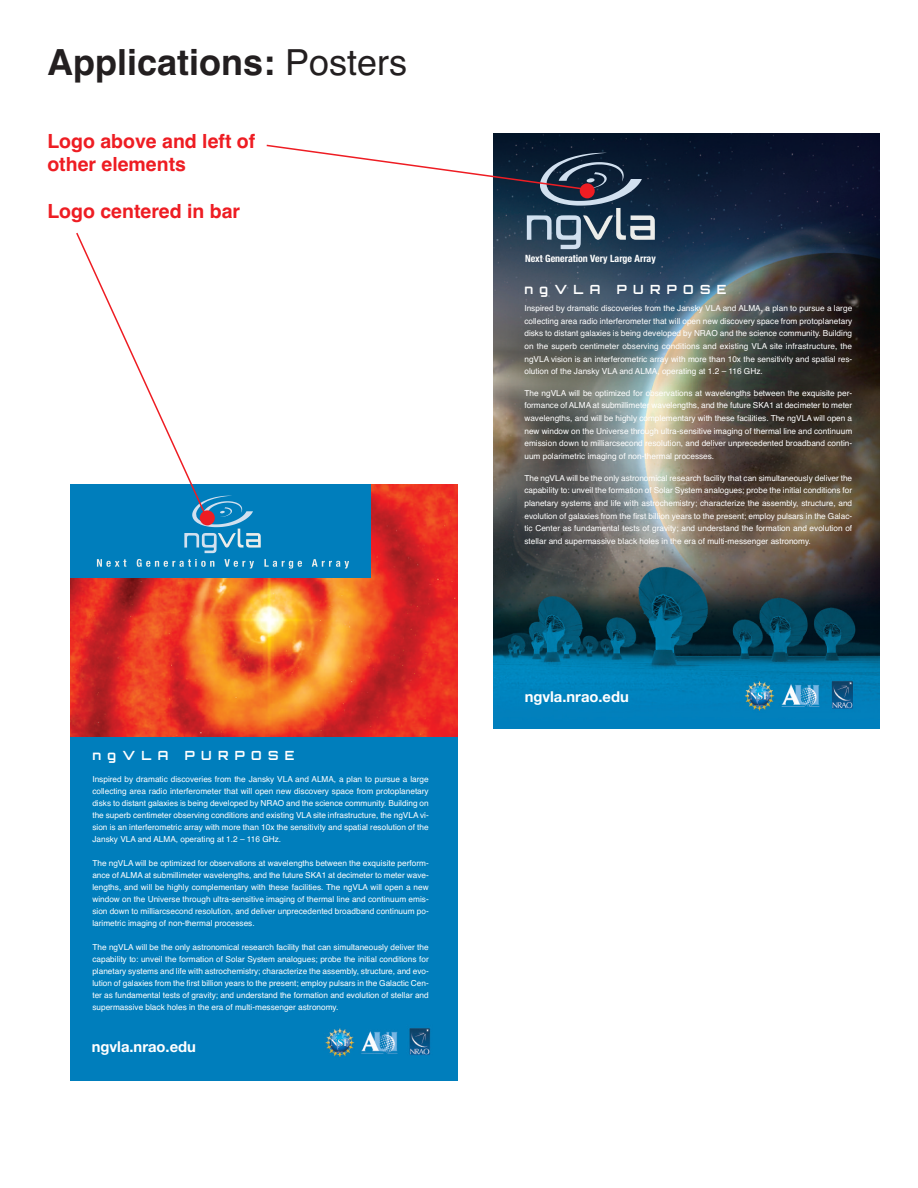
<style>
.page{position:relative;width:918px;height:1188px;background:#fff}
.page>*{position:absolute;margin:0;border:0;box-sizing:border-box;transform-origin:0 0}
.t1{font:700 36px "Helvetica";color:#231f20}
.t2{font:700 19.5px/23.4px "Helvetica";color:#ee1d23}
.t3{font:700 15px "Helvetica Neue";color:#fff}
.t4{font:700 12.6px "Orbitron";letter-spacing:.5em;color:#fff}
.t5{font:700 condensed 10.05px "Helvetica Neue";color:#fff}
.t6{font:8.25px/12.6px "Helvetica";color:#fff;text-align:justify}
.s1{font-weight:400}
</style>
<div class="page">
<div style="left:70px;top:485px;width:388px;height:596px;background:#007ebc"></div>
<img style="left:70px;top:553px;width:388px;height:183px">
<div style="left:70px;top:485px;width:300px;height:93px;background:#007ebc"></div>
<svg style="left:97px;top:559px;width:29px;height:8px"></svg>
<svg style="left:137px;top:559px;width:77px;height:8px"></svg>
<svg style="left:224px;top:559px;width:30px;height:10px"></svg>
<svg style="left:264px;top:559px;width:38px;height:10px"></svg>
<svg style="left:312px;top:559px;width:37px;height:10px"></svg>
<img style="left:494px;top:134px;width:385px;height:595px">
<svg style="left:75px;top:144px;width:580px;height:409px"></svg>
<div style="left:200px;top:510px;width:15px;height:15px;background:#ee1d23;border-radius:50%"></div>
<img style="left:325px;top:1028px;width:105px;height:30px">
<h1 class="t1" style="left:47px;top:41px;width:362px">Applications: <span class="s1">Posters</span></h1>
<h2 class="t2" style="left:47px;top:130px;width:209px">Logo above and left of other elements</h2>
<h2 class="t2" style="left:47px;top:200px;width:194px">Logo centered in bar</h2>
<h3 class="t4" style="left:93px;top:751px;width:77px">ngVLA</h3>
<h3 class="t4" style="left:185px;top:751px;width:111px">PURPOSE</h3>
<p class="t6" style="left:92px;top:773px;width:338px;line-height:12px">Inspired by dramatic discoveries from the Jansky VLA and ALMA, a plan to pursue a large collecting area radio interferometer that will open new discovery space from protoplanetary disks to distant galaxies is being developed by NRAO and the science community. Building on the superb centimeter observing conditions and existing VLA site infrastructure, the ngVLA vi&shy;sion is an interferometric array with more than 10x the sensitivity and spatial resolution of the Jansky VLA and ALMA, operating at 1.2 – 116 GHz.</p>
<p class="t6" style="left:92px;top:857px;width:338px;line-height:12px">The ngVLA will be optimized for observations at wavelengths between the exquisite perform&shy;ance of ALMA at submillimeter wavelengths, and the future SKA1 at decimeter to meter wave&shy;lengths, and will be highly complementary with these facilities. The ngVLA will open a new window on the Universe through ultra-sensitive imaging of thermal line and continuum emis&shy;sion down to milliarcsecond resolution, and deliver unprecedented broadband continuum po&shy;larimetric imaging of non-thermal processes.</p>
<p class="t6" style="left:92px;top:941px;width:338px;line-height:12px">The ngVLA will be the only astronomical research facility that can simultaneously deliver the capability to: unveil the formation of Solar System analogues; probe the initial conditions for planetary systems and life with astrochemistry; characterize the assembly, structure, and evo&shy;lution of galaxies from the first billion years to the present; employ pulsars in the Galactic Cen&shy;ter as fundamental tests of gravity; and understand the formation and evolution of stellar and supermassive black holes in the era of multi-messenger astronomy.</p>
<h3 class="t3" style="left:92px;top:1038px;width:106px">ngvla.nrao.edu</h3>
<p class="t5" style="left:525px;top:252px;width:132px">Next Generation Very Large Array</p>
<h3 class="t4" style="left:525px;top:285px;width:77px">ngVLA</h3>
<h3 class="t4" style="left:617px;top:285px;width:111px">PURPOSE</h3>
<p class="t6" style="left:524px;top:302px;width:329px">Inspired by dramatic discoveries from the Jansky VLA and ALMA, a plan to pursue a large collecting area radio interferometer that will open new discovery space from protoplanetary disks to distant galaxies is being developed by NRAO and the science community. Building on the superb centimeter observing conditions and existing VLA site infrastructure, the ngVLA vision is an interferometric array with more than 10x the sensitivity and spatial res&shy;olution of the Jansky VLA and ALMA, operating at 1.2 – 116 GHz.</p>
<p class="t6" style="left:524px;top:387px;width:329px">The ngVLA will be optimized for observations at wavelengths between the exquisite per&shy;formance of ALMA at submillimeter wavelengths, and the future SKA1 at decimeter to meter wavelengths, and will be highly complementary with these facilities. The ngVLA will open a new window on the Universe through ultra-sensitive imaging of thermal line and continuum emission down to milliarcsecond resolution, and deliver unprecedented broadband contin&shy;uum polarimetric imaging of non-thermal processes.</p>
<p class="t6" style="left:524px;top:471px;width:329px">The ngVLA will be the only astronomical research facility that can simultaneously deliver the capability to: unveil the formation of Solar System analogues; probe the initial conditions for planetary systems and life with astrochemistry; characterize the assembly, structure, and evolution of galaxies from the first billion years to the present; employ pulsars in the Galac&shy;tic Center as fundamental tests of gravity; and understand the formation and evolution of stellar and supermassive black holes in the era of multi-messenger astronomy.</p>
<h3 class="t3" style="left:525px;top:687px;width:106px">ngvla.nrao.edu</h3>
</div>
